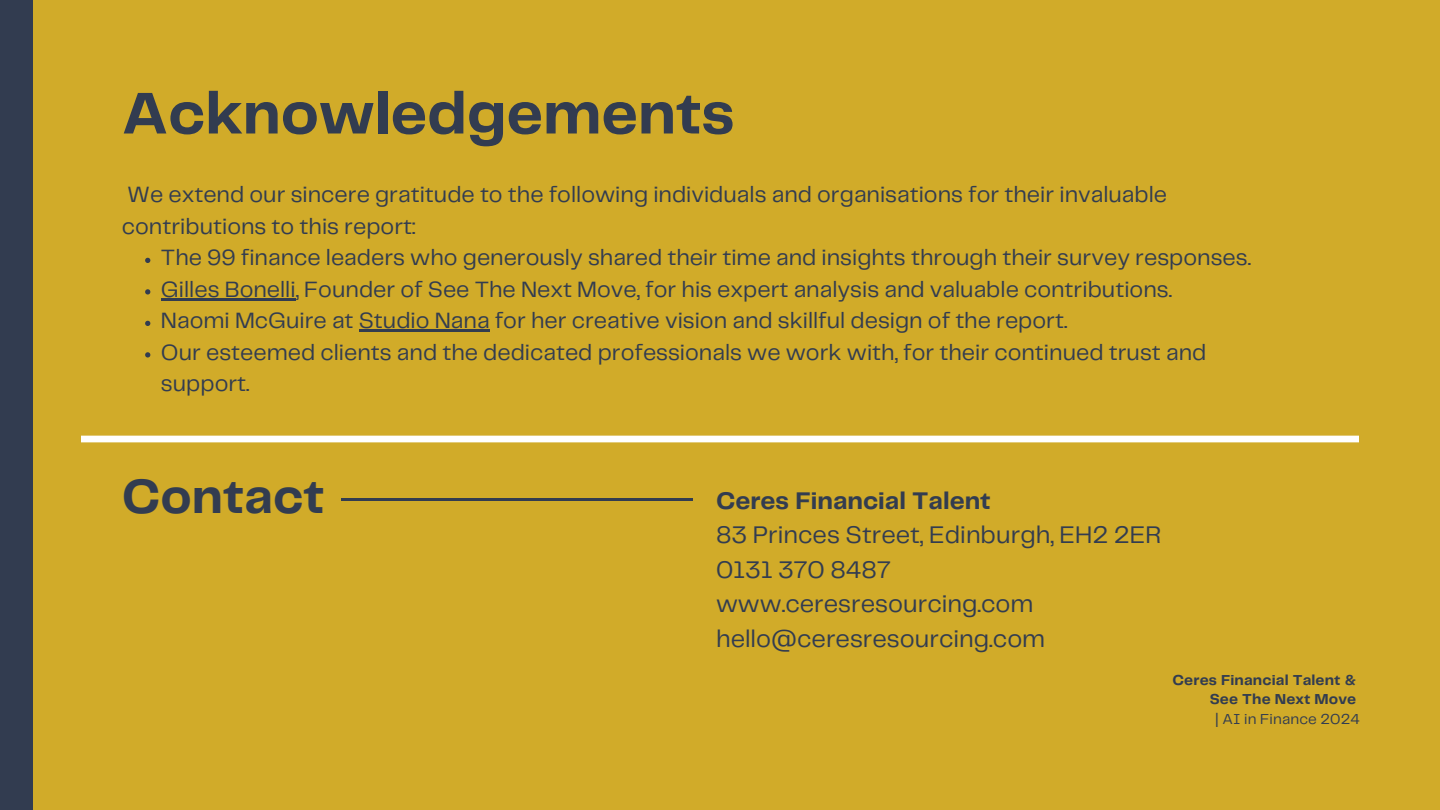
<style>
.page{position:relative;width:1440px;height:810px;background:#d1ab29}
.page>*{position:absolute;margin:0;border:0;box-sizing:border-box;transform-origin:0 0}
.t1{font:700 61px "Telegraf";color:#323c50}
.t2{font:700 50px "Telegraf";color:#323c50}
.t3{font:25px/34.5px "Telegraf";color:#323c50}
.t4{font:23px/31.5px "Telegraf";color:#323c50}
.t5{font:700 15px "Telegraf";letter-spacing:.01em;color:#323c50}
.t6{font:15px "Telegraf";letter-spacing:.01em;color:#323c50}
.s1{font-weight:700}
</style>
<div class="page">
<div style="left:0;top:0;width:32px;height:810px;background:#323c50"></div>
<hr style="left:341px;top:499px;width:351px;height:2px;background:#323c50">
<div style="left:81px;top:436px;width:1278px;height:6px;background:#fff"></div>
<svg style="left:145px;top:258px;width:5px;height:5px"></svg>
<svg style="left:145px;top:289px;width:5px;height:6px"></svg>
<hr style="left:161px;top:298px;width:135px;height:3px;background:#323c50">
<svg style="left:145px;top:321px;width:5px;height:5px"></svg>
<hr style="left:359px;top:330px;width:131px;height:2px;background:#323c50">
<svg style="left:145px;top:352px;width:5px;height:6px"></svg>
<h3 class="t1" style="left:122px;top:87px;width:614px">Acknowledgements</h3>
<p class="t4" style="left:122px;top:180px;width:1047px">We extend our sincere gratitude to the following individuals and organisations for their invaluable contributions to this report:</p>
<p class="t4" style="left:161px;top:243px;width:1092px">The 99 finance leaders who generously shared their time and insights through their survey responses.</p>
<p class="t4" style="left:161px;top:275px;width:1013px">Gilles Bonelli, Founder of See The Next Move, for his expert analysis and valuable contributions.</p>
<p class="t4" style="left:161px;top:306px;width:908px">Naomi McGuire at Studio Nana for her creative vision and skillful design of the report.</p>
<h2 class="t4" style="left:161px;top:338px;width:1047px">Our esteemed clients and the dedicated professionals we work with, for their continued trust and support.</h2>
<h1 class="t2" style="left:122px;top:475px;width:204px">Contact</h1>
<h3 class="t3" style="left:716px;top:484px;width:447px"><span class="s1">Ceres Financial Talent<br></span>83 Princes Street, Edinburgh, EH2 2ER<br>0131 370 8487 www.ceresresourcing.com hello@ceresresourcing.com</h3>
<p class="t5" style="left:1173px;top:673px;width:185px">Ceres Financial Talent &amp;</p>
<p class="t5" style="left:1210px;top:693px;width:148px">See The Next Move</p>
<p class="t6" style="left:1215px;top:712px;width:146px">| AI in Finance 2024</p>
</div>
